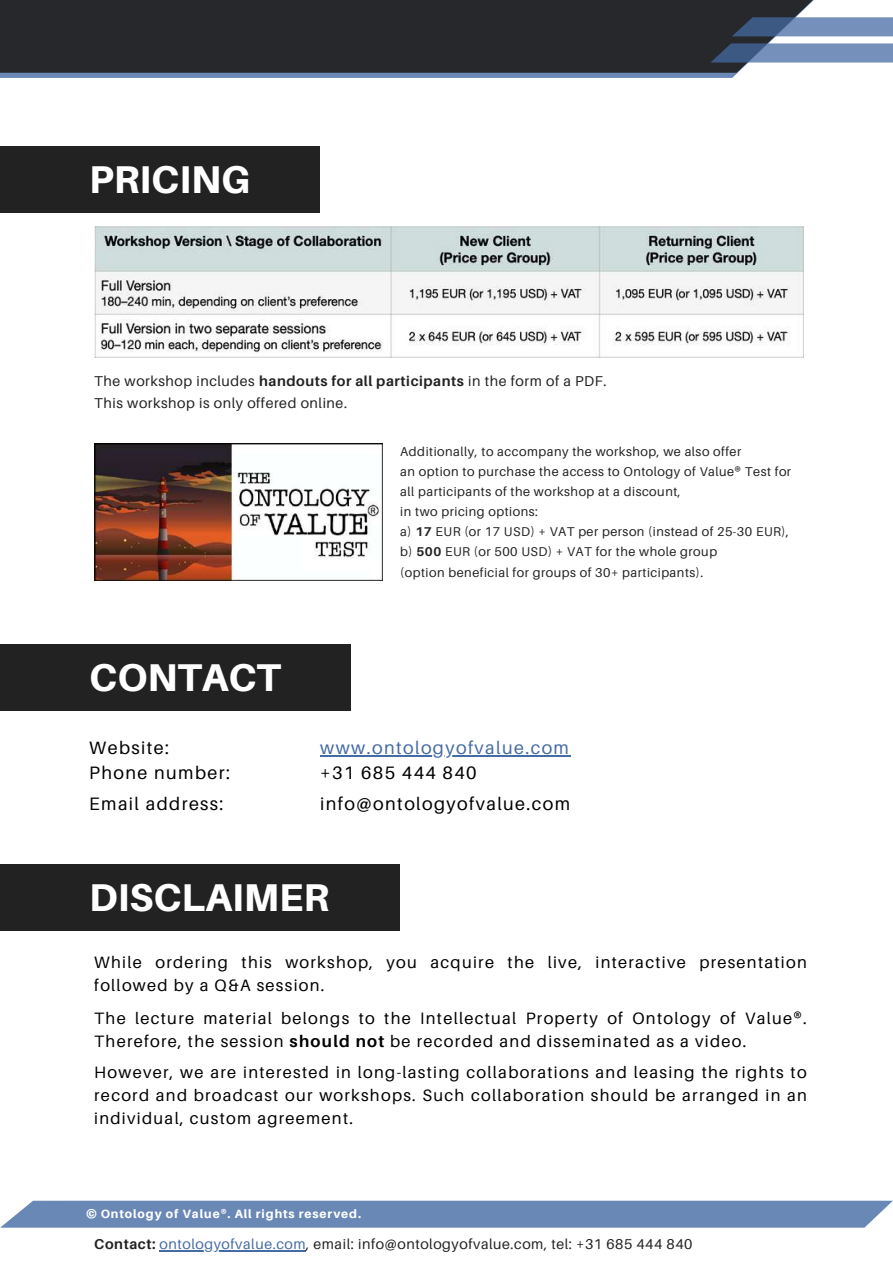
<style>
.page{position:relative;width:893px;height:1264px;background:#fff}
.page>*{position:absolute;margin:0;border:0;box-sizing:border-box;transform-origin:0 0}
.t1{font:800 38.7px "Aileron";color:#fff}
.t2{font:18px/25px "Aileron";letter-spacing:.08em;color:#000}
.t3{font:18px "Aileron";letter-spacing:.08em;color:#456ba4}
.t4{font:16.5px/23px "Aileron";letter-spacing:.08em;color:#000}
.t5{font:14.25px/22.5px "Aileron";letter-spacing:.04em;color:#222}
.t6{font:12.75px/20.1px "Aileron";letter-spacing:.04em;color:#222}
.t7{font:800 12px "Aileron";letter-spacing:.08em;color:#fff}
.s1{font-weight:700}
.s2{color:#456ba4}
</style>
<div class="page">
<div style="left:0;top:146px;width:320px;height:67px;background:#222"></div>
<img style="left:94px;top:443px;width:288px;height:137px">
<svg style="left:0;top:73px;width:738px;height:5px;background:#6c8ab7"></svg>
<div style="left:0;top:0;width:833px;height:73px;background:#26282b"></div>
<svg style="left:731px;top:17px;width:161px;height:19px;background:#617ba2"></svg>
<svg style="left:710px;top:43px;width:182px;height:20px;background:#6882a8"></svg>
<div style="left:1px;top:1200px;width:891px;height:27px;background:#6a88b6"></div>
<div style="left:0;top:644px;width:350px;height:66px;background:#222"></div>
<div style="left:0;top:864px;width:400px;height:66px;background:#222"></div>
<img style="left:94px;top:227px;width:709px;height:130px">
<hr style="left:159px;top:1250px;width:147px;height:1px;background:#456ba4">
<hr style="left:320px;top:755px;width:250px;height:1px;background:#456ba4">
<h1 class="t1" style="left:89px;top:156px;width:162px">PRICING</h1>
<p class="t5" style="left:94px;top:369px;width:514px">The workshop includes <span class="s1">handouts for all participants</span> in the form of a PDF.<br>This workshop is only offered online.</p>
<h1 class="t1" style="left:89px;top:653px;width:193px">CONTACT</h1>
<p class="t2" style="left:89px;top:734px;width:142px">Website:<br>Phone number:</p>
<p class="t2" style="left:89px;top:791px;width:136px">Email address:</p>
<p class="t6" style="left:400px;top:441px;width:392px">Additionally, to accompany the workshop, we also offer<br>an option to purchase the access to Ontology of Value® Test for all participants of the workshop at a discount,<br>in two pricing options:<br>a) <span class="s1">17</span> EUR (or 17 USD) + VAT per person (instead of 25-30 EUR), b) <span class="s1">500</span> EUR (or 500 USD) + VAT for the whole group<br>(option beneficial for groups of 30+ participants).</p>
<p class="t3" style="left:320px;top:736px;width:250px">www.ontologyofvalue.com</p>
<p class="t2" style="left:320px;top:757px;width:251px;line-height:31px">+31 685 444 840 info@ontologyofvalue.com</p>
<h1 class="t1" style="left:89px;top:873px;width:241px">DISCLAIMER</h1>
<p class="t4" style="left:94px;top:950px;width:714px">While ordering this workshop, you acquire the live, interactive presentation followed by a Q&amp;A session.</p>
<p class="t4" style="left:94px;top:1006px;width:714px">The lecture material belongs to the Intellectual Property of Ontology of Value®.<br>Therefore, the session <span class="s1">should not</span> be recorded and disseminated as a video.</p>
<p class="t4" style="left:94px;top:1060px;width:714px;text-align:justify">However, we are interested in long-lasting collaborations and leasing the rights to record and broadcast our workshops. Such collaboration should be arranged in an individual, custom agreement.</p>
<p class="t7" style="left:86px;top:1206px;width:276px">© Ontology of Value®. All rights reserved.</p>
<p class="t5" style="left:94px;top:1232px;width:599px"><span class="s1">Contact:</span> <span class="s2">ontologyofvalue.com</span>, email: info@ontologyofvalue.com, tel: +31 685 444 840</p>
</div>
